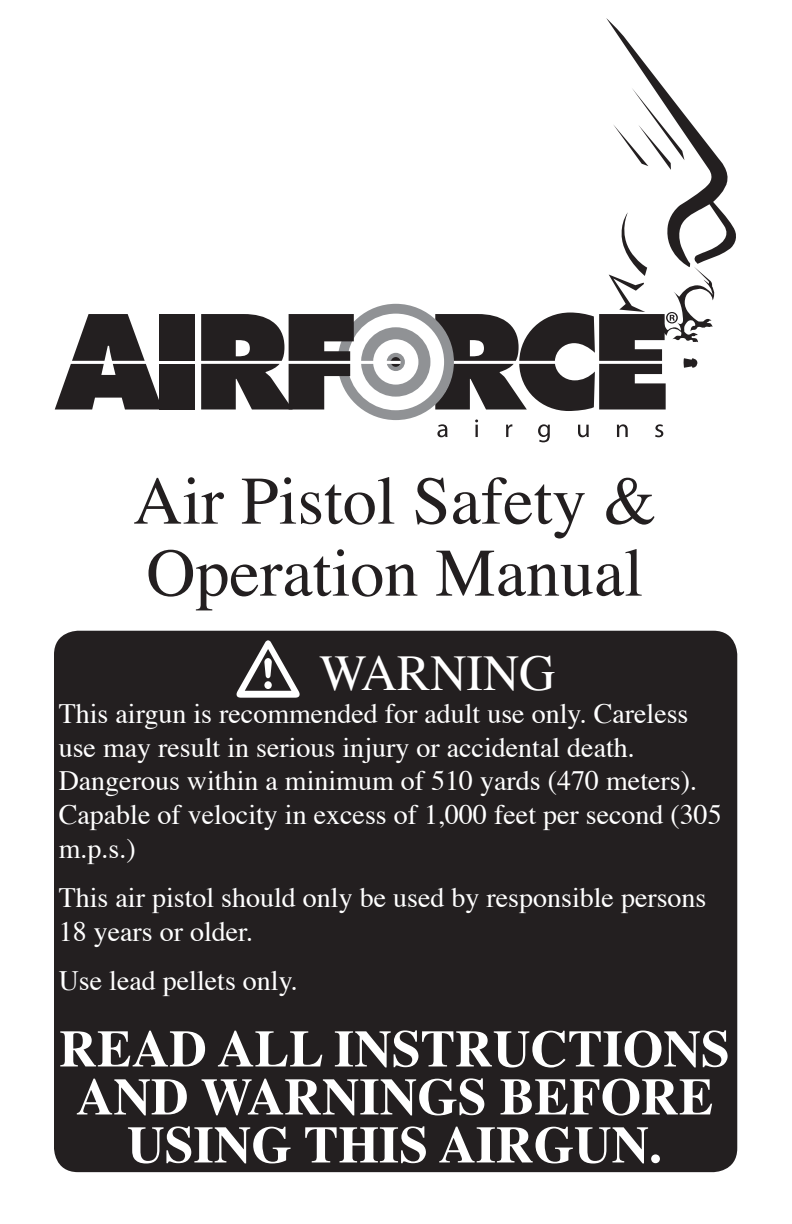
<style>
.page{position:relative;width:792px;height:1224px;background:#fff}
.page>*{position:absolute;margin:0;border:0;box-sizing:border-box;transform-origin:0 0}
.t1{font:68px/72px "Times";color:#231f20}
.t2{font:700 52px/48px "Times";color:#fff;text-align:center}
.t3{font:50px "Times";color:#fff}
.t4{font:28px/33.6px "Times";color:#fff}
</style>
<div class="page">
<div style="left:160px;top:314px;width:35px;height:47px;background:#231f20"></div>
<div style="left:160px;top:364px;width:35px;height:46px;background:#231f20"></div>
<svg style="left:55px;top:314px;width:105px;height:96px"></svg>
<svg style="left:201px;top:18px;width:535px;height:424px"></svg>
<div style="left:54px;top:631px;width:683px;height:541px;background:#231f20;border-radius:24px"></div>
<h1 class="t1" style="left:133px;top:469px;width:525px">Air Pistol Safety &amp;<br>Operation Manual</h1>
<h3 class="t3" style="left:319px;top:641px;width:238px">WARNING</h3>
<p class="t4" style="left:59px;top:699px;width:665px">This airgun is recommended for adult use only. Careless use may result in serious injury or accidental death.<br>Dangerous within a minimum of 510 yards (470 meters).<br>Capable of velocity in excess of 1,000 feet per second (305 m.p.s.)</p>
<p class="t4" style="left:59px;top:883px;width:649px">This air pistol should only be used by responsible persons<br>18 years or older.</p>
<p class="t4" style="left:59px;top:966px;width:241px">Use lead pellets only.</p>
<h2 class="t2" style="left:59px;top:1027px;width:672px">READ ALL INSTRUCTIONS<br>AND WARNINGS BEFORE<br>USING THIS AIRGUN.</h2>
</div>
